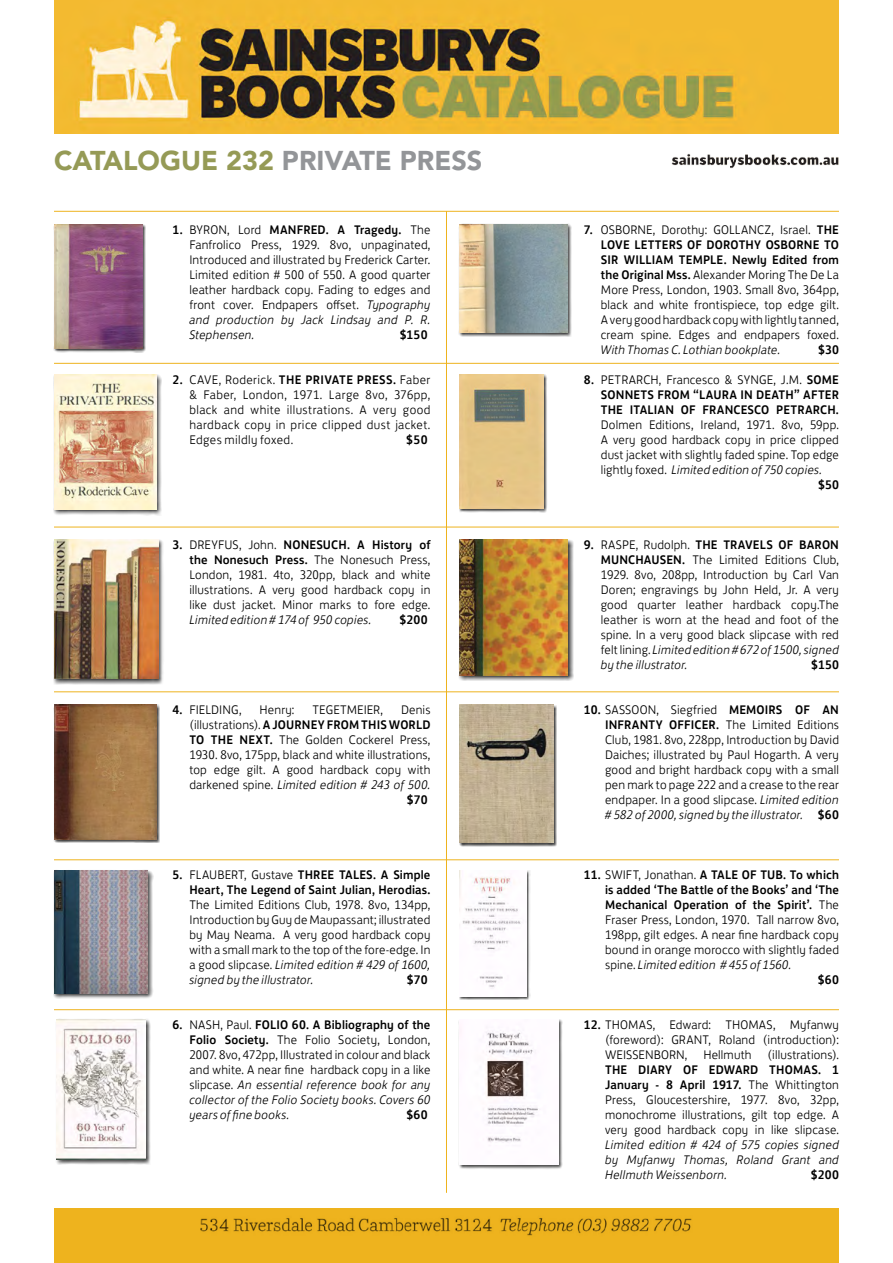
<style>
.page{position:relative;width:893px;height:1263px;background:#fff}
.page>*{position:absolute;margin:0;border:0;box-sizing:border-box;transform-origin:0 0}
.t1{font:900 27px "Avenir";color:#959a56}
.t2{font:300 12.75px/15px "FS Jack";letter-spacing:.01em;color:#000;text-align:justify}
.t3{font:500 12.75px/15px "FS Jack";letter-spacing:.01em;color:#000;text-align:justify}
.t4{font:italic 300 12.75px/15px "FS Jack";letter-spacing:.01em;color:#000;text-align:justify}
.s1{color:#939598}
.s2{font-weight:500}
.s3{font-style:italic}
.s4{font-weight:300}
.s5{font-style:normal}
</style>
<div class="page">
<img style="left:54px;top:0;width:785px;height:134px">
<div style="left:54px;top:1208px;width:785px;height:55px;background:#eeb31e"></div>
<img style="left:200px;top:1218px;width:492px;height:18px">
<div style="left:53px;top:224px;width:93px;height:128px;background:#000;opacity:.75"></div>
<img style="left:54px;top:225px;width:88px;height:124px">
<div style="left:459px;top:224px;width:113px;height:113px;background:#000;opacity:.75"></div>
<img style="left:459px;top:225px;width:108px;height:108px">
<div style="left:459px;top:374px;width:88px;height:138px;background:#000;opacity:.75"></div>
<img style="left:459px;top:375px;width:85px;height:134px">
<div style="left:53px;top:374px;width:109px;height:141px;background:#000;opacity:.75"></div>
<img style="left:54px;top:375px;width:102px;height:134px">
<div style="left:458px;top:539px;width:116px;height:142px;background:#000;opacity:.75"></div>
<img style="left:459px;top:540px;width:109px;height:135px">
<div style="left:53px;top:539px;width:111px;height:145px;background:#000;opacity:.75"></div>
<img style="left:54px;top:540px;width:104px;height:139px">
<div style="left:459px;top:705px;width:98px;height:142px;background:#000;opacity:.75"></div>
<img style="left:459px;top:705px;width:95px;height:138px">
<div style="left:53px;top:704px;width:107px;height:139px;background:#000;opacity:.75"></div>
<img style="left:54px;top:705px;width:102px;height:135px">
<div style="left:459px;top:870px;width:71px;height:129px;background:#000;opacity:.75"></div>
<img style="left:459px;top:871px;width:68px;height:125px">
<div style="left:53px;top:870px;width:100px;height:129px;background:#000;opacity:.75"></div>
<img style="left:54px;top:871px;width:94px;height:122px">
<div style="left:55px;top:1019px;width:96px;height:146px;background:#000;opacity:.75"></div>
<img style="left:56px;top:1020px;width:89px;height:139px">
<div style="left:459px;top:1019px;width:104px;height:150px;background:#000;opacity:.75"></div>
<img style="left:459px;top:1020px;width:99px;height:145px">
<img style="left:671px;top:153px;width:168px;height:16px">
<hr style="left:54px;top:211px;width:785px;height:1px;background:#eeb31e">
<hr style="left:446px;top:211px;width:1px;height:982px;background:#eeb31e">
<hr style="left:54px;top:363px;width:785px;height:1px;background:#eeb31e">
<hr style="left:54px;top:859px;width:785px;height:1px;background:#eeb31e">
<hr style="left:54px;top:691px;width:785px;height:1px;background:#eeb31e">
<hr style="left:54px;top:527px;width:785px;height:1px;background:#eeb31e">
<hr style="left:54px;top:1009px;width:785px;height:1px;background:#eeb31e">
<h1 class="t1" style="left:54px;top:144px;width:430px">CATALOGUE 232 <span class="s1">PRIVATE PRESS</span></h1>
<p class="t2" style="left:189px;top:221px;width:242px;text-indent:-17px"><span class="s2">1.</span> BYRON, Lord <span class="s2">MANFRED. A Tragedy.</span> The Fanfrolico Press, 1929. 8vo, unpaginated, Introduced and illustrated by Frederick Carter.<br>Limited edition # 500 of 550. A good quarter leather hardback copy. Fading to edges and front cover. Endpapers offset. <span class="s3">Typography and production by Jack Lindsay and P. R.<br>Stephensen.</span></p>
<p class="t3" style="left:400px;top:326px;width:29px">$150</p>
<p class="t2" style="left:189px;top:371px;width:242px;text-indent:-17px"><span class="s2">2.</span> CAVE, Roderick. <span class="s2">THE PRIVATE PRESS.</span> Faber &amp; Faber, London, 1971. Large 8vo, 376pp, black and white illustrations. A very good hardback copy in price clipped dust jacket.<br>Edges mildly foxed.</p>
<p class="t3" style="left:406px;top:431px;width:23px">$50</p>
<p class="t2" style="left:189px;top:536px;width:243px;text-indent:-17px"><span class="s2">3.</span> DREYFUS, John. <span class="s2">NONESUCH. A History of the Nonesuch Press.</span> The Nonesuch Press, London, 1981. 4to, 320pp, black and white illustrations. A very good hardback copy in like dust jacket. Minor marks to fore edge.</p>
<p class="t4" style="left:189px;top:611px;width:183px">Limited edition # 174 of 950 copies.</p>
<p class="t3" style="left:399px;top:611px;width:30px">$200</p>
<p class="t2" style="left:189px;top:701px;width:243px;text-align:right">Denis<br>(illustrations). <span class="s2">A JOURNEY FROM THIS WORLD<br>TO THE NEXT.</span> The Golden Cockerel Press,<br>1930. 8vo, 175pp, black and white illustrations, top edge gilt. A good hardback copy with darkened spine. <span class="s3">Limited edition # 243 of 500. </span><span class="s2">$70</span></p>
<p class="t2" style="left:172px;top:701px;width:71px"><span class="s2">4.</span> FIELDING,</p>
<p class="t2" style="left:260px;top:701px;width:36px">Henry:</p>
<p class="t2" style="left:313px;top:701px;width:72px">TEGETMEIER,</p>
<p class="t3" style="left:172px;top:866px;width:260px;text-align:right">5. <span class="s4">FLAUBERT, Gustave</span> THREE TALES. A Simple<br>Heart, The Legend of Saint Julian, Herodias.</p>
<p class="t2" style="left:189px;top:895px;width:243px">The Limited Editions Club, 1978. 8vo, 134pp, Introduction by Guy de Maupassant; illustrated by May Neama. A very good hardback copy with a small mark to the top of the fore-edge. In a good slipcase. <span class="s3">Limited edition # 429 of 1600, signed by the illustrator.</span></p>
<p class="t3" style="left:407px;top:971px;width:22px">$70</p>
<p class="t2" style="left:189px;top:1015px;width:243px;text-indent:-17px"><span class="s2">6.</span> NASH, Paul. <span class="s2">FOLIO 60. A Bibliography of the Folio Society.</span> The Folio Society, London, 2007. 8vo, 472pp, Illustrated in colour and black and white. A near fine hardback copy in a like slipcase. <span class="s3">An essential reference book for any collector of the Folio Society books. Covers 60 years of fine books.</span></p>
<p class="t3" style="left:406px;top:1106px;width:23px">$60</p>
<p class="t2" style="left:601px;top:221px;width:240px;text-indent:-17px"><span class="s2">7.</span> OSBORNE, Dorothy: GOLLANCZ, Israel. <span class="s2">THE LOVE LETTERS OF DOROTHY OSBORNE TO SIR WILLIAM TEMPLE. Newly Edited from the Original Mss.</span> Alexander Moring The De La More Press, London, 1903. Small 8vo, 364pp, black and white frontispiece, top edge gilt.<br>A very good hardback copy with lightly tanned, cream spine. Edges and endpapers foxed.</p>
<p class="t4" style="left:601px;top:341px;width:181px">With Thomas C. Lothian bookplate.</p>
<p class="t3" style="left:818px;top:341px;width:22px">$30</p>
<p class="t3" style="left:601px;top:371px;width:240px;text-indent:-17px">8. <span class="s4">PETRARCH, Francesco &amp; SYNGE, J.M.</span> SOME SONNETS FROM “LAURA IN DEATH” AFTER THE ITALIAN OF FRANCESCO PETRARCH.</p>
<p class="t2" style="left:601px;top:416px;width:240px">Dolmen Editions, Ireland, 1971. 8vo, 59pp.</p>
<p class="t2" style="left:601px;top:431px;width:240px">A very good hardback copy in price clipped</p>
<p class="t2" style="left:601px;top:446px;width:240px">dust jacket with slightly faded spine. Top edge</p>
<p class="t4" style="left:601px;top:461px;width:223px"><span class="s5">lightly foxed.</span> Limited edition of 750 copies.</p>
<p class="t3" style="left:818px;top:476px;width:22px">$50</p>
<p class="t2" style="left:601px;top:536px;width:240px;text-indent:-17px"><span class="s2">9.</span> RASPE, Rudolph. <span class="s2">THE TRAVELS OF BARON MUNCHAUSEN.</span> The Limited Editions Club, 1929. 8vo, 208pp, Introduction by Carl Van Doren; engravings by John Held, Jr. A very good quarter leather hardback copy.The leather is worn at the head and foot of the spine. In a very good black slipcase with red felt lining. <span class="s3">Limited edition # 672 of 1500, signed by the illustrator.</span></p>
<p class="t3" style="left:811px;top:656px;width:29px">$150</p>
<p class="t2" style="left:605px;top:701px;width:235px;text-indent:-21px"><span class="s2">10.</span> SASSOON, Siegfried <span class="s2">MEMOIRS OF AN INFRANTY OFFICER.</span> The Limited Editions Club, 1981. 8vo, 228pp, Introduction by David Daiches; illustrated by Paul Hogarth. A very good and bright hardback copy with a small pen mark to page 222 and a crease to the rear endpaper. In a good slipcase. <span class="s3">Limited edition # 582 of 2000, signed by the illustrator.</span> <span class="s2">$60</span></p>
<p class="t3" style="left:584px;top:866px;width:257px">11. <span class="s4">SWIFT, Jonathan.</span> A TALE OF TUB. To which</p>
<p class="t3" style="left:605px;top:881px;width:235px">is added ‘The Battle of the Books’ and ‘The</p>
<p class="t3" style="left:605px;top:896px;width:235px">Mechanical Operation of the Spirit’. <span class="s4">The</span></p>
<p class="t2" style="left:605px;top:911px;width:235px">Fraser Press, London, 1970. Tall narrow 8vo,</p>
<p class="t2" style="left:605px;top:926px;width:235px">198pp, gilt edges. A near fine hardback copy</p>
<p class="t2" style="left:605px;top:941px;width:235px">bound in orange morocco with slightly faded</p>
<p class="t4" style="left:605px;top:956px;width:188px"><span class="s5">spine.</span> Limited edition # 455 of 1560.</p>
<p class="t3" style="left:818px;top:971px;width:23px">$60</p>
<p class="t2" style="left:605px;top:1016px;width:235px;text-indent:-21px"><span class="s2">12.</span> THOMAS, Edward: THOMAS, Myfanwy (foreword): GRANT, Roland (introduction):<br>WEISSENBORN, Hellmuth (illustrations).</p>
<p class="t2" style="left:605px;top:1061px;width:235px"><span class="s2">THE DIARY OF EDWARD THOMAS. 1<br>January - 8 April 1917.</span> The Whittington Press, Gloucestershire, 1977. 8vo, 32pp, monochrome illustrations, gilt top edge. A very good hardback copy in like slipcase.</p>
<p class="t4" style="left:605px;top:1136px;width:235px">Limited edition # 424 of 575 copies signed by Myfanwy Thomas, Roland Grant and Hellmuth Weissenborn.</p>
<p class="t3" style="left:811px;top:1166px;width:30px">$200</p>
</div>
